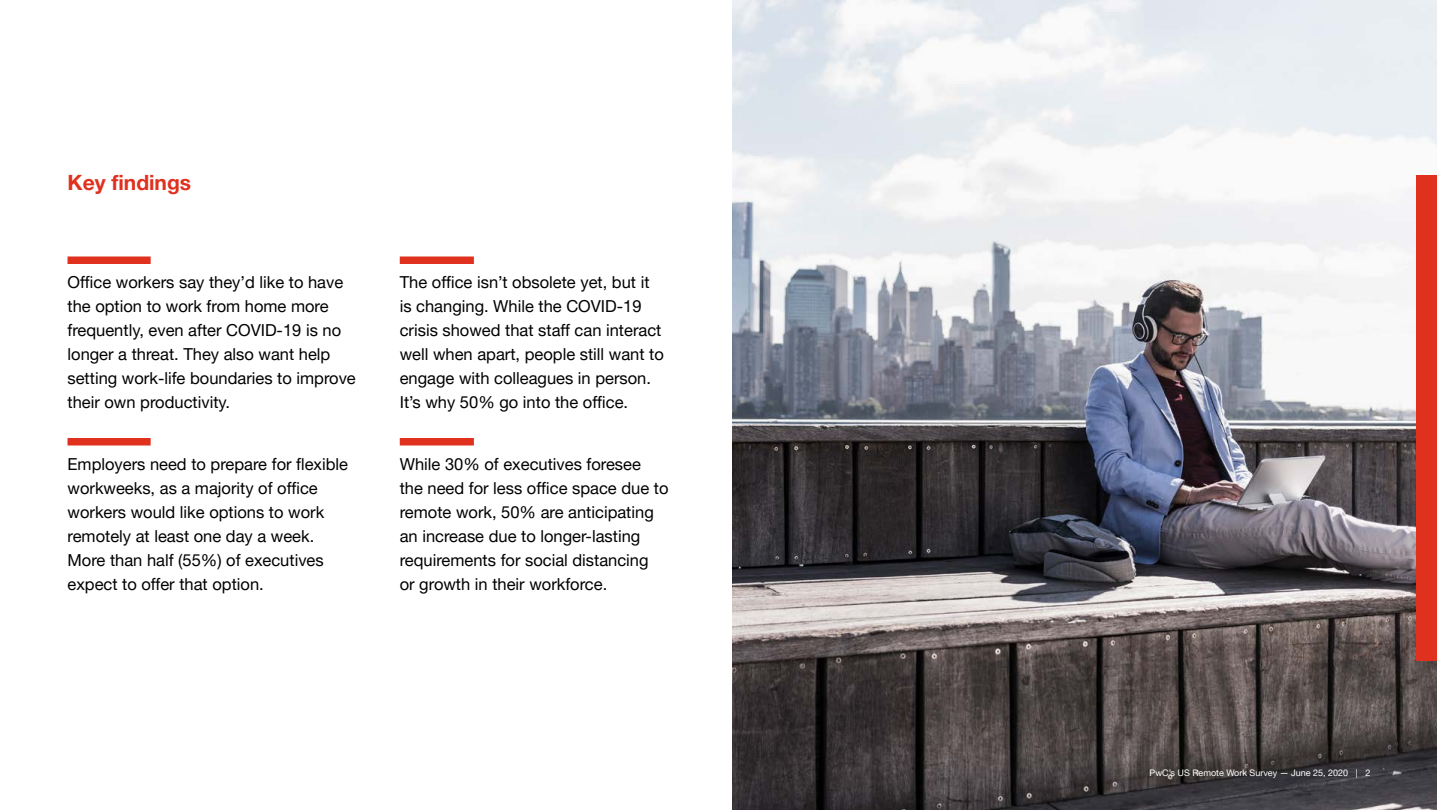
<style>
.page{position:relative;width:1437px;height:810px;background:#fff}
.page>*{position:absolute;margin:0;border:0;box-sizing:border-box;transform-origin:0 0}
.t1{font:700 21px "Helvetica Neue LT Pro";color:#e0301e}
.t2{font:16.5px/24px "Helvetica Neue LT Pro";color:#000}
.t3{font:9px "Helvetica Neue LT Pro";color:#fff}
</style>
<div class="page">
<img style="left:732px;top:0;width:704px;height:810px">
<div style="left:68px;top:256px;width:83px;height:8px;background:#e0301e"></div>
<div style="left:68px;top:438px;width:83px;height:8px;background:#e0301e"></div>
<div style="left:400px;top:256px;width:74px;height:8px;background:#e0301e"></div>
<div style="left:400px;top:438px;width:74px;height:8px;background:#e0301e"></div>
<div style="left:1416px;top:176px;width:20px;height:486px;background:#e0301e"></div>
<p class="t1" style="left:68px;top:170px;width:125px">Key findings</p>
<p class="t2" style="left:68px;top:270px;width:290px">Office workers say they’d like to have the option to work from home more frequently, even after COVID-19 is no longer a threat. They also want help setting work-life boundaries to improve their own productivity.</p>
<p class="t2" style="left:68px;top:451px;width:282px">Employers need to prepare for flexible workweeks, as a majority of office workers would like options to work remotely at least one day a week.<br>More than half (55%) of executives expect to offer that option.</p>
<p class="t2" style="left:400px;top:270px;width:265px">The office isn’t obsolete yet, but it is changing. While the COVID-19 crisis showed that staff can interact well when apart, people still want to engage with colleagues in person.<br>It’s why 50% go into the office.</p>
<p class="t2" style="left:400px;top:451px;width:270px">While 30% of executives foresee<br>the need for less office space due to remote work, 50% are anticipating an increase due to longer-lasting requirements for social distancing<br>or growth in their workforce.</p>
<p class="t3" style="left:1149px;top:767px;width:222px">PwC’s US Remote Work Survey — June 25, 2020 | 2</p>
</div>
